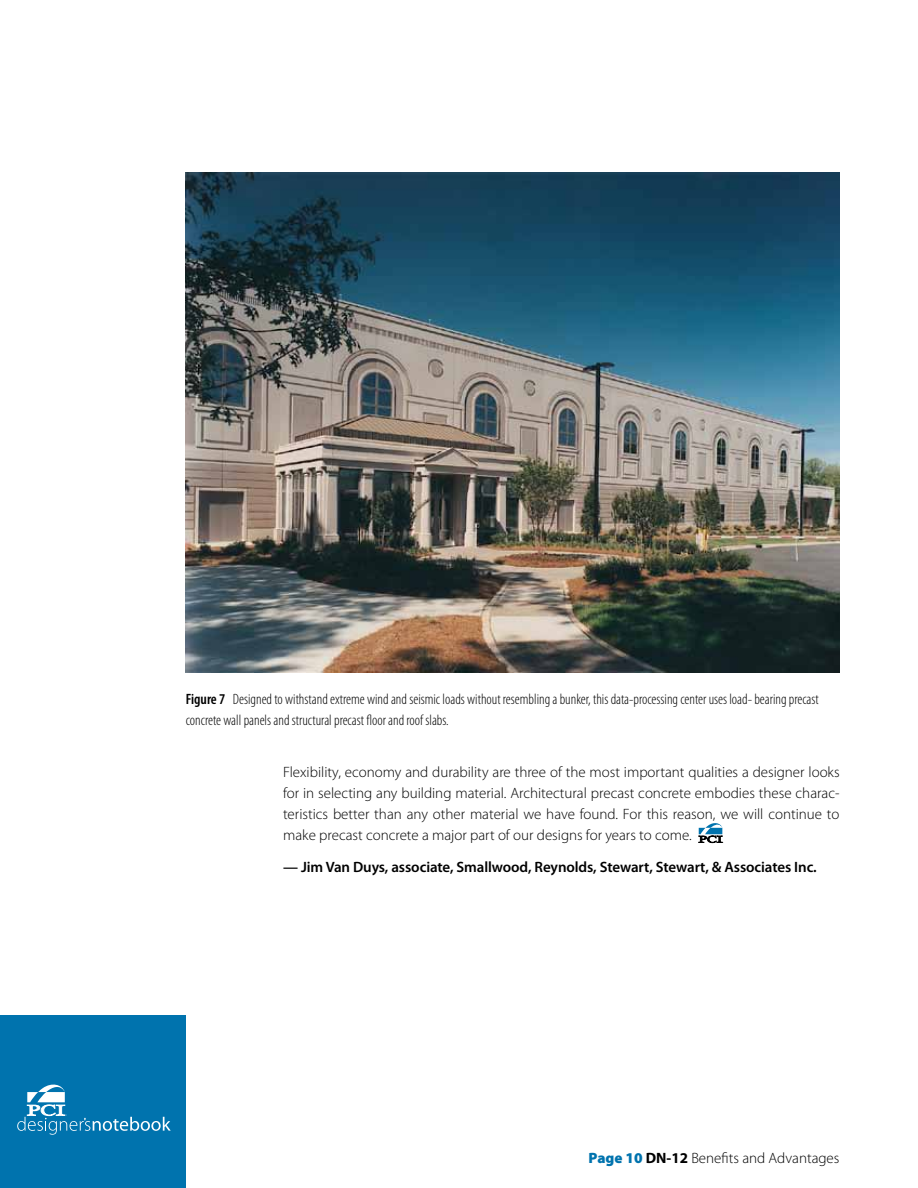
<style>
.page{position:relative;width:918px;height:1188px;background:#fff}
.page>*{position:absolute;margin:0;border:0;box-sizing:border-box;transform-origin:0 0}
.t1{font:300 15px/21px "Myriad Pro";color:#000;text-align:justify}
.t2{font:300 condensed 15px/21px "Myriad Pro";color:#000}
.t3{font:600 15px "Myriad Pro";letter-spacing:-.005em;color:#000}
.s1{font-weight:600}
.s2{font-weight:900;color:#0073ae}
.s3{font-weight:700}
</style>
<div class="page">
<div style="left:0;top:1015px;width:186px;height:173px;background:#0073ae"></div>
<svg style="left:17px;top:1084px;width:154px;height:51px"></svg>
<svg style="left:699px;top:823px;width:25px;height:20px"></svg>
<img style="left:186px;top:173px;width:654px;height:499px">
<p class="t2" style="left:186px;top:688px;width:635px"><span class="s1">Figure 7</span> Designed to withstand extreme wind and seismic loads without resembling a bunker, this data-processing center uses load- bearing precast concrete wall panels and structural precast floor and roof slabs.</p>
<p class="t1" style="left:283px;top:761px;width:558px">Flexibility, economy and durability are three of the most important qualities a designer looks for in selecting any building material. Architectural precast concrete embodies these charac&shy;teristics better than any other material we have found. For this reason, we will continue to make precast concrete a major part of our designs for years to come.</p>
<p class="t3" style="left:283px;top:857px;width:535px">— Jim Van Duys, associate, Smallwood, Reynolds, Stewart, Stewart, &amp; Associates Inc.</p>
<p class="t1" style="left:589px;top:1148px;width:252px"><span class="s2">Page 10</span> <span class="s3">DN-12</span> Benefits and Advantages</p>
</div>
